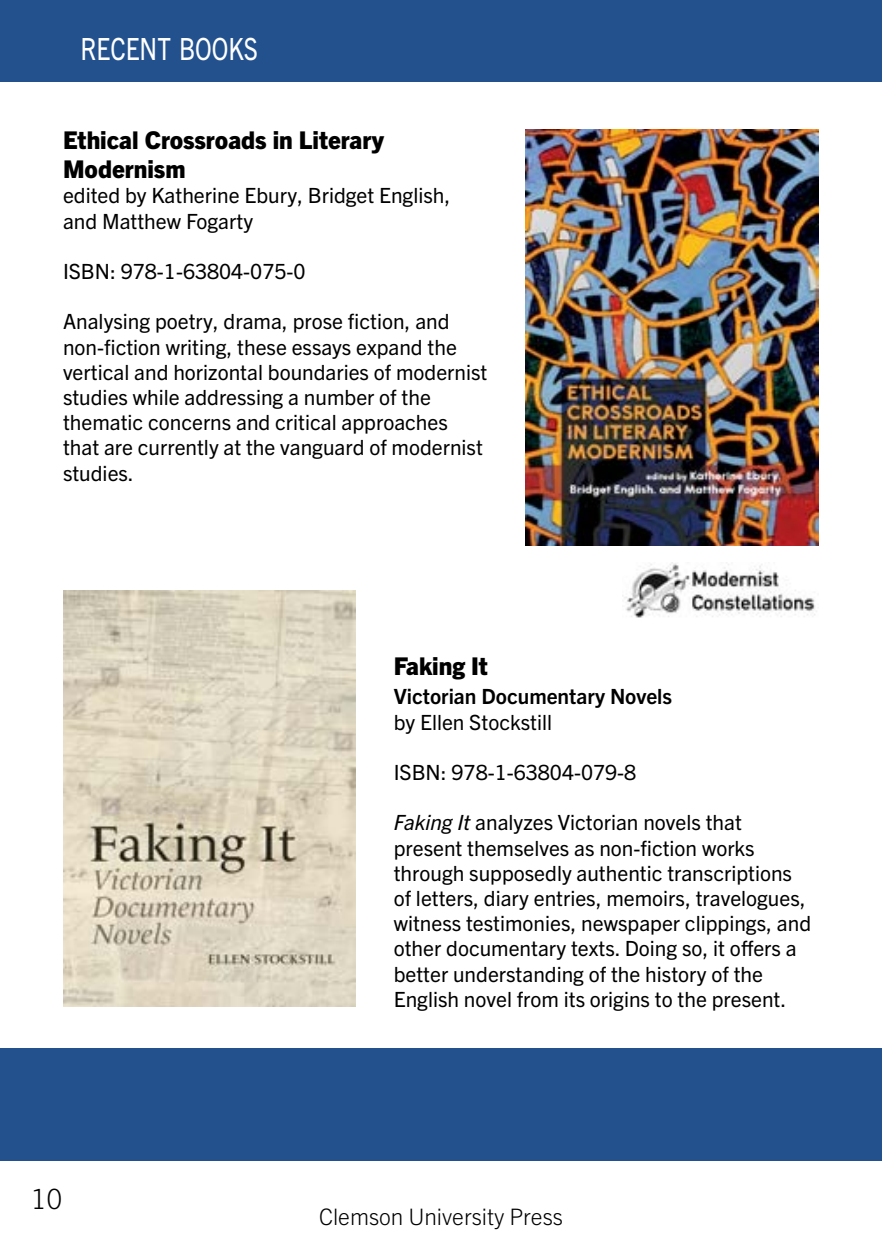
<style>
.page{position:relative;width:882px;height:1260px;background:#fff}
.page>*{position:absolute;margin:0;border:0;box-sizing:border-box;transform-origin:0 0}
.t1{font:30.62px "Trade Gothic Next LT Pro";color:#fff;scale:.8 1}
.t2{font:300 28px "Trade Gothic Next LT Pro";color:#000}
.t3{font:800 24.5px/29.4px "Trade Gothic Next LT Pro";color:#000}
.t4{font:300 22.75px "Trade Gothic Next LT Pro";color:#000}
.t5{font:21px/25.2px "Trade Gothic Next LT Pro";color:#000}
.t6{font:700 21px "Trade Gothic Next LT Pro";color:#000}
.s1{font-style:italic}
</style>
<div class="page">
<div style="left:0;top:1048px;width:882px;height:113px;background:#23518e"></div>
<div style="left:0;top:0;width:882px;height:82px;background:#23518e"></div>
<img style="left:63px;top:591px;width:293px;height:415px">
<img style="left:525px;top:130px;width:293px;height:415px">
<img style="left:624px;top:563px;width:193px;height:55px">
<h1 class="t1" style="left:80px;top:28px;width:223px">RECENT BOOKS</h1>
<p class="t3" style="left:63px;top:124px;width:323px">Ethical Crossroads in Literary<br>Modernism</p>
<p class="t5" style="left:63px;top:182px;width:389px">edited by Katherine Ebury, Bridget English, and Matthew Fogarty</p>
<p class="t5" style="left:63px;top:257px;width:244px">ISBN: 978-1-63804-075-0</p>
<p class="t5" style="left:63px;top:308px;width:426px">Analysing poetry, drama, prose fiction, and non-fiction writing, these essays expand the vertical and horizontal boundaries of modernist studies while addressing a number of the thematic concerns and critical approaches that are currently at the vanguard of modernist studies.</p>
<h2 class="t2" style="left:31px;top:1179px;width:33px">10</h2>
<p class="t3" style="left:394px;top:650px;width:96px">Faking It</p>
<p class="t6" style="left:394px;top:682px;width:280px">Victorian Documentary Novels</p>
<p class="t5" style="left:394px;top:708px;width:160px">by Ellen Stockstill</p>
<p class="t5" style="left:394px;top:758px;width:244px">ISBN: 978-1-63804-079-8</p>
<p class="t5" style="left:394px;top:809px;width:419px"><span class="s1">Faking It</span> analyzes Victorian novels that present themselves as non-fiction works through supposedly authentic transcriptions of letters, diary entries, memoirs, travelogues, witness testimonies, newspaper clippings, and other documentary texts. Doing so, it offers a better understanding of the history of the English novel from its origins to the present.</p>
<p class="t4" style="left:319px;top:1201px;width:245px">Clemson University Press</p>
</div>
